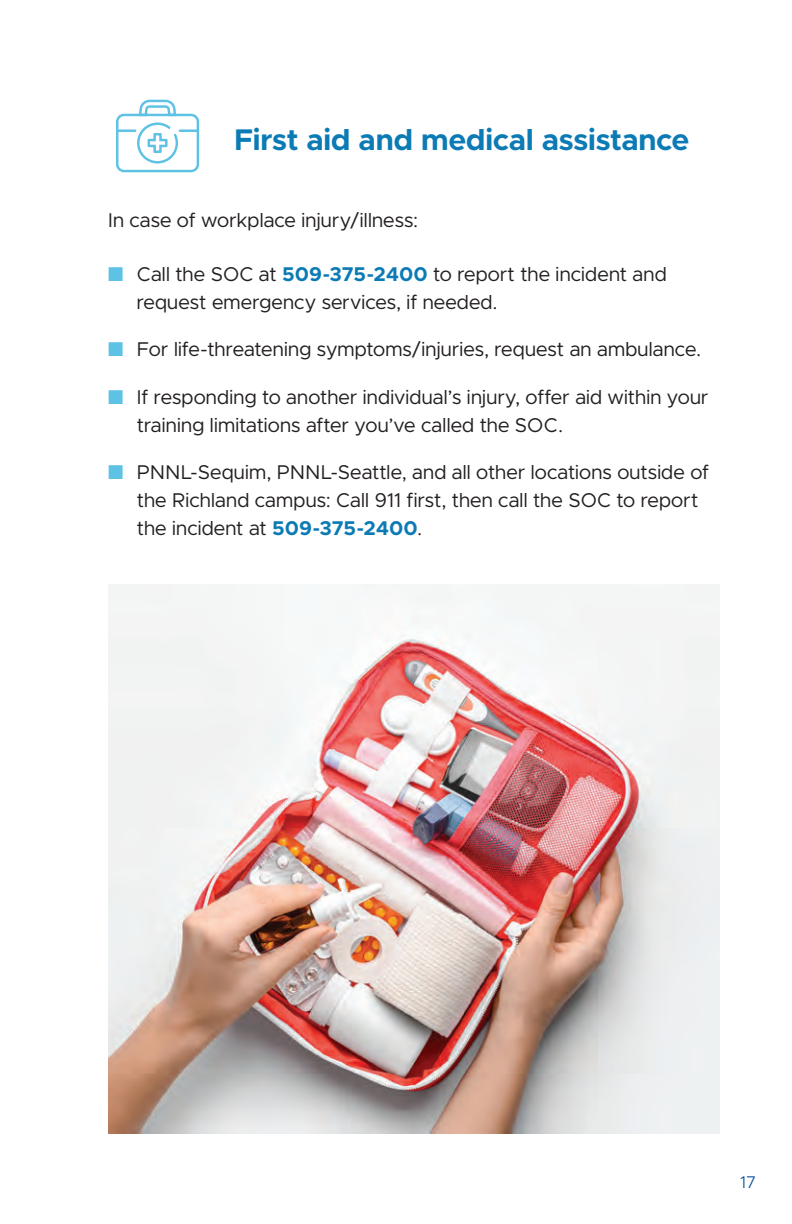
<style>
.page{position:relative;width:792px;height:1224px;background:#fff}
.page>*{position:absolute;margin:0;border:0;box-sizing:border-box;transform-origin:0 0}
.t1{font:700 30px "Metropolis";color:#0c7bb5}
.t2{font:20px/28px "Metropolis";letter-spacing:.01em;color:#231f20}
.t3{font:300 17px "Metropolis";color:#014c98}
.s1{font-weight:700;color:#0c7bb5}
</style>
<div class="page">
<div style="left:116px;top:114px;width:83px;height:58px;border:2px solid #5ec2e5;border-radius:7px"></div>
<svg style="left:117px;top:99px;width:81px;height:66px"></svg>
<img style="left:108px;top:585px;width:612px;height:549px">
<h1 class="t1" style="left:234px;top:121px;width:457px">First aid and medical assistance</h1>
<p class="t2" style="left:108px;top:206px;width:311px">In case of workplace injury/illness:</p>
<p class="t2" style="left:137px;top:260px;width:531px">Call the SOC at <span class="s1">509-375-2400</span> to report the incident and request emergency services, if needed.</p>
<p class="t2" style="left:137px;top:335px;width:566px">For life-threatening symptoms/injuries, request an ambulance.</p>
<p class="t2" style="left:137px;top:383px;width:573px">If responding to another individual’s injury, offer aid within your training limitations after you’ve called the SOC.</p>
<p class="t2" style="left:137px;top:458px;width:574px">PNNL-Sequim, PNNL-Seattle, and all other locations outside of the Richland campus: Call 911 first, then call the SOC to report the incident at <span class="s1">509-375-2400</span>.</p>
<p class="t3" style="left:740px;top:1172px;width:18px">17</p>
</div>
